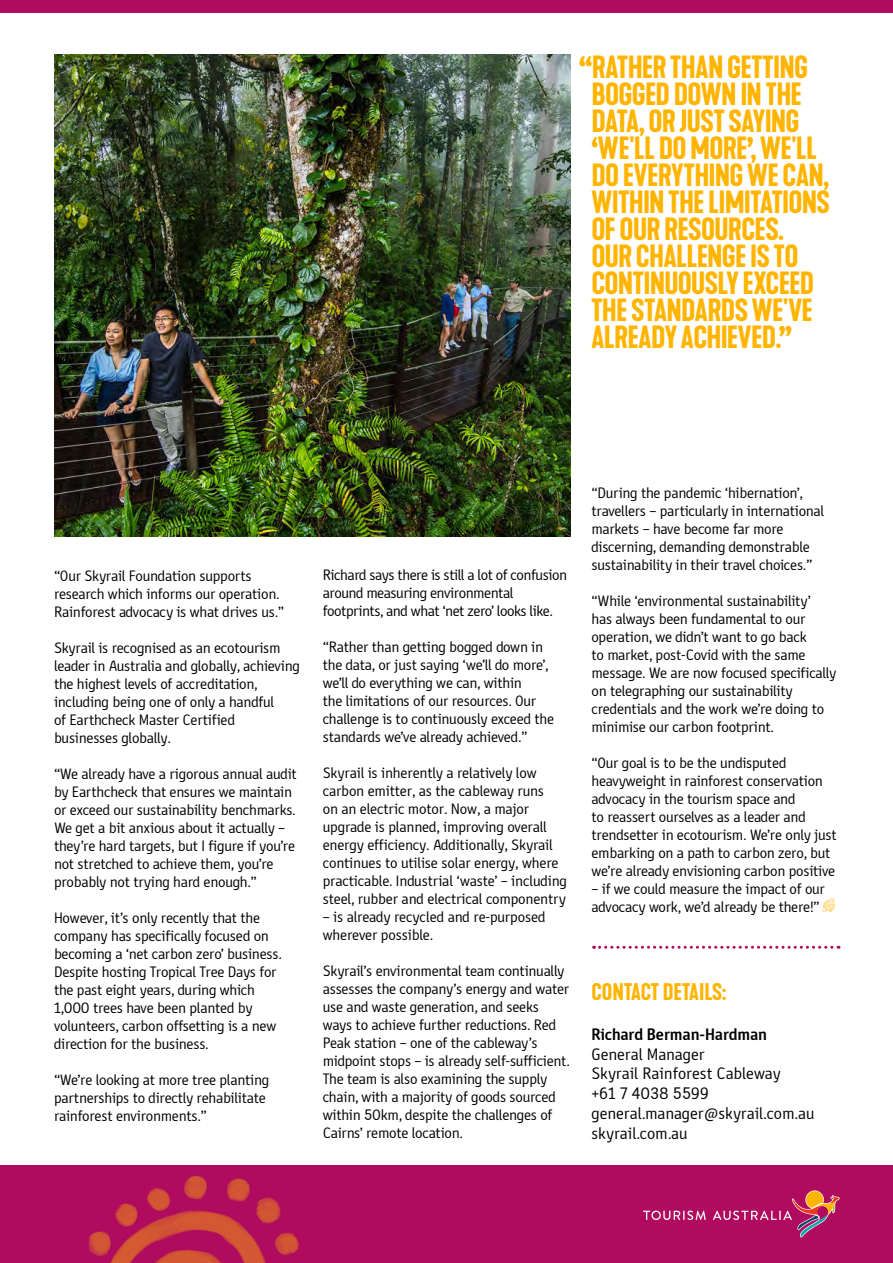
<style>
.page{position:relative;width:893px;height:1263px;background:#fff}
.page>*{position:absolute;margin:0;border:0;box-sizing:border-box;transform-origin:0 0}
.t1{font:600 30px/27px "TA Philausophy";letter-spacing:-.02em;color:#ffb400}
.t2{font:600 22.5px "TA Philausophy";color:#ffb400}
.t3{font:16.5px/19.8px "TA Banjo";color:#000}
.t4{font:700 16.5px "TA Banjo";color:#000}
.t5{font:15px/18px "TA Banjo";letter-spacing:-.015em;color:#000}
.s1{font-size:37.5px}
</style>
<div class="page">
<div style="left:0;top:0;width:893px;height:13px;background:#b00b5f"></div>
<div style="left:0;top:1166px;width:893px;height:97px;background:#b00b5f"></div>
<svg style="left:643px;top:1210px;width:63px;height:10px"></svg>
<svg style="left:713px;top:1190px;width:126px;height:47px"></svg>
<img style="left:23px;top:1165px;width:252px;height:98px">
<img style="left:54px;top:54px;width:516px;height:482px">
<img style="left:275px;top:1165px;width:71px;height:90px">
<svg style="left:594px;top:946px;width:245px;height:3px"></svg>
<svg style="left:822px;top:898px;width:13px;height:14px"></svg>
<h1 class="t1" style="left:591px;top:54px;width:240px;text-indent:-12px"><span class="s1">“</span>RATHER THAN GETTING<br>BOGGED DOWN IN THE<br>DATA, OR JUST SAYING <span class="s1">‘</span>WE'LL DO MORE<span class="s1">’</span>, WE'LL<br>DO EVERYTHING WE CAN,<br>WITHIN THE LIMITATIONS<br>OF OUR RESOURCES.<br>OUR CHALLENGE IS TO<br>CONTINUOUSLY EXCEED<br>THE STANDARDS WE'VE<br>ALREADY ACHIEVED.<span class="s1">”</span></h1>
<p class="t5" style="left:54px;top:567px;width:231px">“Our Skyrail Foundation supports research which informs our operation.<br>Rainforest advocacy is what drives us.”</p>
<p class="t5" style="left:54px;top:639px;width:247px">Skyrail is recognised as an ecotourism leader in Australia and globally, achieving the highest levels of accreditation, including being one of only a handful<br>of Earthcheck Master Certified businesses globally.</p>
<p class="t5" style="left:54px;top:765px;width:244px">“We already have a rigorous annual audit by Earthcheck that ensures we maintain or exceed our sustainability benchmarks.<br>We get a bit anxious about it actually – they’re hard targets, but I figure if you’re not stretched to achieve them, you’re probably not trying hard enough.”</p>
<p class="t5" style="left:54px;top:909px;width:229px">However, it’s only recently that the company has specifically focused on becoming a ‘net carbon zero’ business.<br>Despite hosting Tropical Tree Days for the past eight years, during which 1,000 trees have been planted by volunteers, carbon offsetting is a new direction for the business.</p>
<p class="t5" style="left:54px;top:1071px;width:217px">“We’re looking at more tree planting partnerships to directly rehabilitate rainforest environments.”</p>
<p class="t5" style="left:323px;top:566px;width:246px">Richard says there is still a lot of confusion around measuring environmental footprints, and what ‘net zero’ looks like.</p>
<p class="t5" style="left:323px;top:638px;width:233px">“Rather than getting bogged down in the data, or just saying ‘we’ll do more’, we’ll do everything we can, within<br>the limitations of our resources. Our challenge is to continuously exceed the standards we’ve already achieved.”</p>
<p class="t5" style="left:323px;top:764px;width:246px">Skyrail is inherently a relatively low carbon emitter, as the cableway runs<br>on an electric motor. Now, a major upgrade is planned, improving overall energy efficiency. Additionally, Skyrail continues to utilise solar energy, where practicable. Industrial ‘waste’ – including steel, rubber and electrical componentry</p>
<p class="t5" style="left:323px;top:908px;width:224px">– is already recycled and re-purposed wherever possible.</p>
<p class="t5" style="left:323px;top:962px;width:248px">Skyrail’s environmental team continually assesses the company’s energy and water use and waste generation, and seeks ways to achieve further reductions. Red Peak station – one of the cableway’s midpoint stops – is already self-sufficient.<br>The team is also examining the supply chain, with a majority of goods sourced within 50km, despite the challenges of Cairns’ remote location.</p>
<p class="t5" style="left:591px;top:484px;width:234px">“During the pandemic ‘hibernation’, travellers – particularly in international markets – have become far more discerning, demanding demonstrable sustainability in their travel choices.”</p>
<p class="t5" style="left:591px;top:592px;width:246px">“While ‘environmental sustainability’<br>has always been fundamental to our operation, we didn’t want to go back<br>to market, post-Covid with the same message. We are now focused specifically on telegraphing our sustainability credentials and the work we’re doing to minimise our carbon footprint.</p>
<p class="t5" style="left:591px;top:754px;width:247px">“Our goal is to be the undisputed heavyweight in rainforest conservation advocacy in the tourism space and<br>to reassert ourselves as a leader and trendsetter in ecotourism. We’re only just embarking on a path to carbon zero, but we’re already envisioning carbon positive</p>
<p class="t5" style="left:591px;top:880px;width:235px">– if we could measure the impact of our advocacy work, we’d already be there!”</p>
<h2 class="t2" style="left:591px;top:978px;width:136px">CONTACT DETAILS:</h2>
<p class="t4" style="left:591px;top:1025px;width:177px">Richard Berman-Hardman</p>
<p class="t3" style="left:591px;top:1044px;width:224px">General Manager<br>Skyrail Rainforest Cableway<br>+61 7 4038 5599 general.manager@skyrail.com.au skyrail.com.au</p>
</div>
